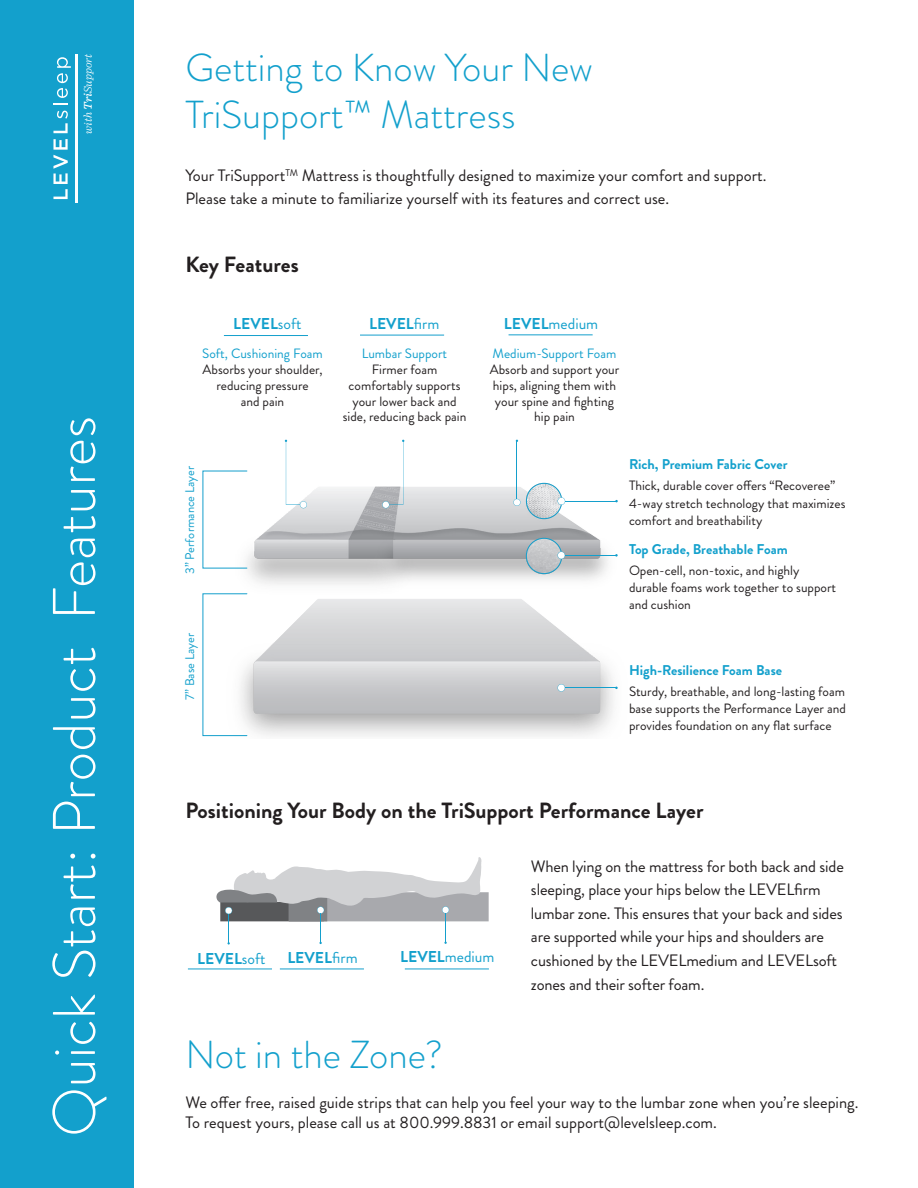
<style>
.page{position:relative;width:918px;height:1188px;background:#fff}
.page>*{position:absolute;margin:0;border:0;box-sizing:border-box;transform-origin:0 0}
.t1{font:300 60px "Brandon Grotesque";color:#fff}
.Header_lrg{font:300 39px/46.8px "Brandon Grotesque";color:#13a0cc}
.Header_sml{font:700 22.05px "Brandon Grotesque";color:#231f20}
.Body_Copy{font:16.5px/23.5px "Brandon Grotesque";color:#231f20}
.t2{font:700 15.75px "Brandon Grotesque";color:#13a0cc}
.t3{font:15.75px "Brandon Grotesque";color:#13a0cc}
.t4{font:700 14.1px "Brandon Grotesque";color:#13a0cc}
.Illustration_sml{font:13.5px/15.8px "Brandon Grotesque";color:#231f20;text-align:center}
.t5{font:13.5px "Brandon Grotesque";color:#13a0cc}
.t6{font:12.6px "Brandon Grotesque";color:#13a0cc}
.t7{font:italic 300 11.7px "Sentinel";color:#fff}
.s1{font-weight:500}
.s2{font-weight:400}
.s3{font-weight:700}
</style>
<div class="page">
<div style="left:0;top:0;width:133px;height:1188px;background:#13a0cc"></div>
<hr style="left:76px;top:171px;width:2px;height:31px;background:#fff">
<svg style="left:76px;top:152px;width:2px;height:19px"></svg>
<hr style="left:76px;top:54px;width:2px;height:98px;background:#fff">
<svg style="left:53px;top:139px;width:15px;height:60px"></svg>
<svg style="left:53px;top:111px;width:15px;height:22px"></svg>
<svg style="left:53px;top:104px;width:15px;height:1px"></svg>
<svg style="left:57px;top:57px;width:14px;height:41px"></svg>
<hr style="left:188px;top:969px;width:84px;height:1px;background:#149fcc">
<hr style="left:280px;top:969px;width:84px;height:1px;background:#149fcc">
<hr style="left:405px;top:969px;width:84px;height:1px;background:#149fcc">
<svg style="left:216px;top:857px;width:273px;height:88px"></svg>
<hr style="left:224px;top:335px;width:84px;height:1px;background:#149fcc">
<hr style="left:360px;top:335px;width:84px;height:1px;background:#149fcc">
<hr style="left:509px;top:335px;width:84px;height:1px;background:#149fcc">
<img style="left:226px;top:452px;width:392px;height:285px">
<hr style="left:565px;top:501px;width:52px;height:1px;background:#149fcc">
<hr style="left:565px;top:555px;width:51px;height:1px;background:#149fcc">
<hr style="left:517px;top:441px;width:1px;height:58px;background:#149fcc">
<svg style="left:513px;top:482px;width:52px;height:93px"></svg>
<hr style="left:565px;top:688px;width:51px;height:1px;background:#149fcc">
<svg style="left:558px;top:684px;width:7px;height:8px"></svg>
<svg style="left:382px;top:440px;width:22px;height:68px"></svg>
<svg style="left:285px;top:440px;width:22px;height:68px"></svg>
<p class="t7" style="left:79px;top:134px;width:81px;rotate:-90deg">with <span class="s1">Tri</span>Support</p>
<p class="Header_lrg" style="left:185px;top:45px;width:409px">Getting to Know Your New<br>TriSupport™ Mattress</p>
<p class="Body_Copy" style="left:185px;top:165px;width:583px;line-height:22.5px">Your TriSupport<sup>TM</sup> Mattress is thoughtfully designed to maximize your comfort and support.<br>Please take a minute to familiarize yourself with its features and correct use.</p>
<p class="Header_sml" style="left:185px;top:249px;width:115px">Key Features</p>
<p class="t1" style="left:33px;top:1137px;width:723px;rotate:-90deg">Quick Start: Product Features</p>
<p class="t2" style="left:233px;top:313px;width:70px">LEVEL<span class="s2">soft</span></p>
<p class="t2" style="left:369px;top:312px;width:72px">LEVEL<span class="s2">firm</span></p>
<p class="t3" style="left:504px;top:312px;width:96px"><span class="s3">LEVEL</span>medium</p>
<p class="t5" style="left:202px;top:344px;width:122px">Soft, Cushioning Foam</p>
<p class="Illustration_sml" style="left:203px;top:362px;width:121px">Absorbs your shoulder, reducing pressure</p>
<p class="Illustration_sml" style="left:241px;top:393px;width:45px">and pain</p>
<p class="t6" style="left:181px;top:574px;width:109px;rotate:-90deg">3” Performance Layer</p>
<p class="t5" style="left:362px;top:344px;width:87px">Lumbar Support</p>
<p class="Illustration_sml" style="left:343px;top:362px;width:125px">Firmer foam comfortably supports your lower back and side, reducing back pain</p>
<p class="t6" style="left:181px;top:700px;width:68px;rotate:-90deg">7” Base Layer</p>
<p class="t5" style="left:493px;top:344px;width:125px">Medium-Support Foam</p>
<p class="Illustration_sml" style="left:490px;top:362px;width:131px">Absorb and support your hips, aligning them with your spine and fighting hip pain</p>
<p class="t4" style="left:629px;top:455px;width:160px">Rich, Premium Fabric Cover</p>
<p class="Illustration_sml" style="left:629px;top:477px;width:218px;line-height:17.2px;text-align:left">Thick, durable cover offers “Recoveree”<br>4-way stretch technology that maximizes comfort and breathability</p>
<p class="t4" style="left:629px;top:539px;width:160px">Top Grade, Breathable Foam</p>
<p class="Illustration_sml" style="left:629px;top:561px;width:209px;line-height:17.2px;text-align:left">Open-cell, non-toxic, and highly durable foams work together to support and cushion</p>
<p class="t4" style="left:629px;top:660px;width:155px">High-Resilience Foam Base</p>
<p class="Illustration_sml" style="left:629px;top:682px;width:218px;line-height:17.2px;text-align:justify">Sturdy, breathable, and long-lasting foam base supports the Performance Layer and provides foundation on any flat surface</p>
<p class="Header_sml" style="left:185px;top:795px;width:520px">Positioning Your Body on the TriSupport Performance Layer</p>
<p class="t2" style="left:197px;top:948px;width:70px">LEVEL<span class="s2">soft</span></p>
<p class="t2" style="left:287px;top:946px;width:72px">LEVEL<span class="s2">firm</span></p>
<p class="t3" style="left:400px;top:946px;width:96px"><span class="s3">LEVEL</span>medium</p>
<p class="Header_lrg" style="left:185px;top:1031px;width:259px">Not in the Zone?</p>
<p class="Body_Copy" style="left:531px;top:854px;width:314px">When lying on the mattress for both back and side sleeping, place your hips below the LEVELfirm lumbar zone. This ensures that your back and sides are supported while your hips and shoulders are cushioned by the LEVELmedium and LEVELsoft zones and their softer foam.</p>
<p class="Body_Copy" style="left:185px;top:1092px;width:675px;line-height:19.8px">We offer free, raised guide strips that can help you feel your way to the lumbar zone when you’re sleeping.<br>To request yours, please call us at 800.999.8831 or email support@levelsleep.com.</p>
</div>
